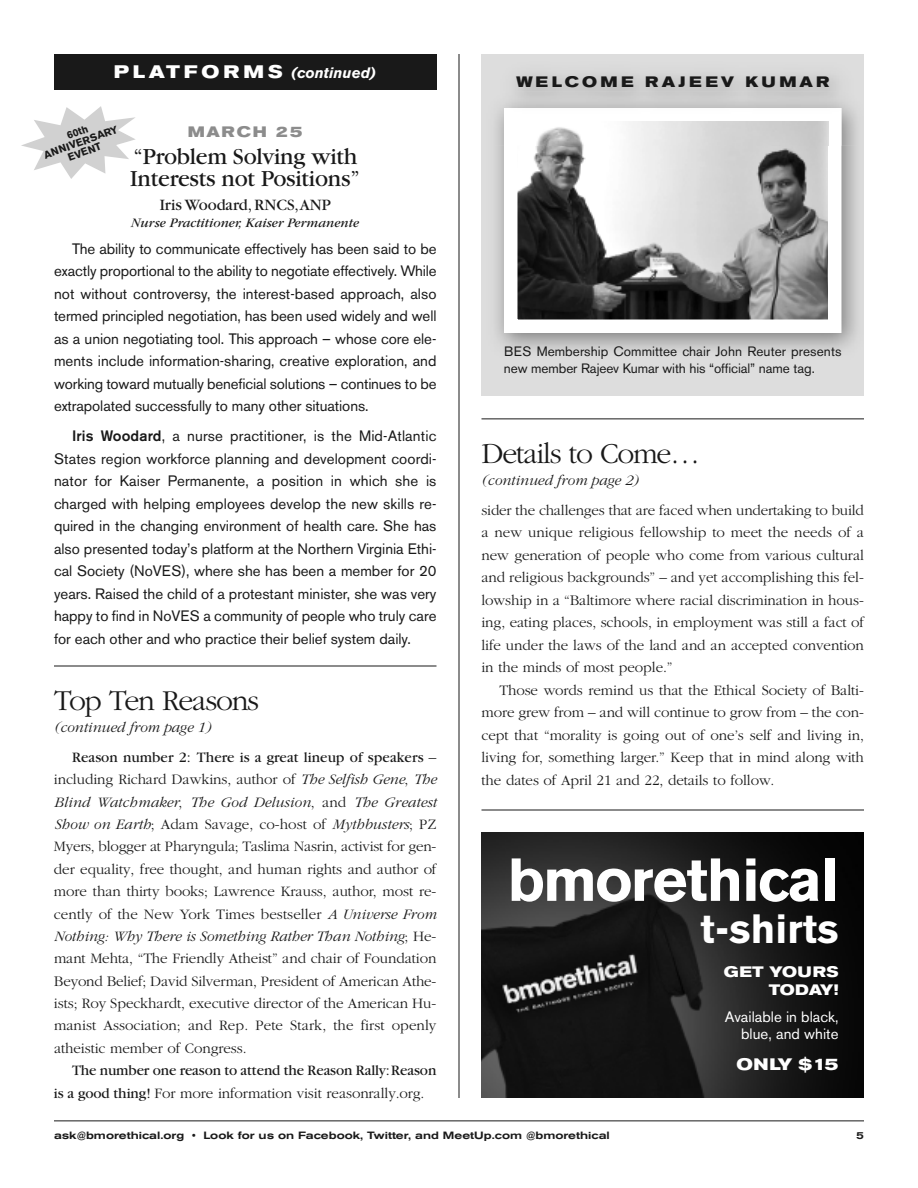
<style>
.page{position:relative;width:918px;height:1188px;background:#fff}
.page>*{position:absolute;margin:0;border:0;box-sizing:border-box;transform-origin:0 0}
.t1{font:700 60px "Akzidenz Grotesk BE";letter-spacing:-.015em;color:#fff}
.t2{font:700 40.5px "Akzidenz Grotesk BE";letter-spacing:.005em;color:#fff}
.t3{font:300 30px "Garamond";letter-spacing:-.04em;color:#191919}
.t4{font:24px/22.5px "Garamond";letter-spacing:-.01em;color:#191919}
.t5{font:16.5px "Garamond";color:#191919}
.t6{font:700 expanded 16.5px "Akzidenz Grotesk BE";letter-spacing:-.06em;color:#fff}
.t7{font:300 15px/22.4px "Garamond";letter-spacing:-.005em;color:#191919;text-align:justify}
.t8{font:15px/22.5px "Akzidenz Grotesk BE";letter-spacing:-.005em;color:#191919;text-align:justify}
.t9{font:15px/22.5px "Garamond";letter-spacing:-.005em;color:#191919}
.t10{font:italic 300 15px "Garamond";letter-spacing:-.005em;color:#191919}
.t11{font:15px/16.5px "Akzidenz Grotesk BE";letter-spacing:.005em;color:#fff;text-align:right}
.t12{font:italic 700 15px "Akzidenz Grotesk BE";color:#fff}
.t13{font:700 expanded 15px "Akzidenz Grotesk BE";letter-spacing:.22em;color:#191919}
.t14{font:700 expanded 15px/18px "Akzidenz Grotesk BE";letter-spacing:.025em;color:#fff;text-align:right}
.t15{font:700 expanded 15px "Akzidenz Grotesk BE";letter-spacing:.1em;color:#8c8c8c}
.t16{font:13.5px/16.5px "Akzidenz Grotesk BE";letter-spacing:.005em;color:#191919}
.t17{font:italic 13.5px "Garamond";color:#191919}
.t18{font:500 expanded 10.5px "Akzidenz Grotesk BE";color:#191919}
.t19{font:700 10.5px/10.5px "Akzidenz Grotesk BE";color:#191919;text-align:center}
.s1{font-style:normal;font-stretch:expanded;font-size:18px}
.s2{font-weight:500}
.s3{font-weight:400}
.s4{font-style:italic}
.s5{font-weight:300}
</style>
<div class="page">
<hr style="left:54px;top:1120px;width:810px;height:1px;background:#191919">
<img style="left:482px;top:832px;width:382px;height:266px">
<svg style="left:21px;top:106px;width:114px;height:73px"></svg>
<hr style="left:482px;top:418px;width:382px;height:1px;background:#191919">
<hr style="left:459px;top:54px;width:1px;height:1044px;background:#191919">
<div style="left:54px;top:54px;width:382px;height:36px;background:#191919"></div>
<hr style="left:54px;top:666px;width:382px;height:1px;background:#191919">
<div style="left:482px;top:54px;width:382px;height:342px;background:linear-gradient(to bottom,#d2d2d2,#ddd)"></div>
<img style="left:496px;top:146px;width:361px;height:204px">
<img style="left:519px;top:146px;width:307px;height:172px">
<div style="left:504px;top:108px;width:337px;height:225px;border:14px solid #fff"></div>
<img style="left:504px;top:108px;width:338px;height:38px">
<img style="left:518px;top:122px;width:310px;height:24px">
<hr style="left:482px;top:810px;width:382px;height:1px;background:#191919">
<p class="t12" style="left:114px;top:67px;width:264px"><span class="s1">P L AT F O R M S</span> (continued)</p>
<p class="t19" style="left:39px;top:141px;width:80px;rotate:-20deg">60th<br>ANNIVERSARY<br>EVENT</p>
<p class="t15" style="left:188px;top:126px;width:116px">MARCH 25</p>
<h3 class="t4" style="left:130px;top:147px;width:232px">“Problem Solving with<br>Interests not Positions”</h3>
<p class="t5" style="left:160px;top:199px;width:173px">Iris Woodard,RNCS,ANP</p>
<p class="t17" style="left:131px;top:218px;width:229px">Nurse Practitioner, Kaiser Permanente</p>
<p class="t8" style="left:54px;top:239px;width:384px;text-indent:18px">The ability to communicate effectively has been said to be exactly proportional to the ability to negotiate effectively. While not without controversy, the interest-based approach, also termed principled negotiation, has been used widely and well as a union negotiating tool. This approach – whose core ele&shy;ments include information-sharing, creative exploration, and working toward mutually beneficial solutions – continues to be extrapolated successfully to many other situations.</p>
<p class="t8" style="left:54px;top:426px;width:384px;text-indent:18px"><span class="s2">Iris Woodard</span>, a nurse practitioner, is the Mid-Atlantic States region workforce planning and development coordi&shy;nator for Kaiser Permanente, a position in which she is charged with helping employees develop the new skills re&shy;quired in the changing environment of health care. She has also presented today’s platform at the Northern Virginia Ethi&shy;cal Society (NoVES), where she has been a member for 20 years. Raised the child of a protestant minister, she was very happy to find in NoVES a community of people who truly care for each other and who practice their belief system daily.</p>
<h3 class="t3" style="left:54px;top:682px;width:207px">Top Ten Reasons</h3>
<p class="t10" style="left:54px;top:718px;width:158px">(continued from page 1)</p>
<p class="t7" style="left:54px;top:746px;width:384px;text-indent:18px"><span class="s3">Reason number 2: There is a great lineup of speakers</span> – including Richard Dawkins, author of <span class="s4">The Selfish Gene</span>, <span class="s4">The Blind Watchmaker</span>, <span class="s4">The God Delusion</span>, and <span class="s4">The Greatest Show on Earth</span>; Adam Savage, co-host of <span class="s4">Mythbusters</span>; PZ Myers, blogger at Pharyngula; Taslima Nasrin, activist for gen&shy;der equality, free thought, and human rights and author of more than thirty books; Lawrence Krauss, author, most re&shy;cently of the New York Times bestseller <span class="s4">A Universe From Nothing: Why There is Something Rather Than Nothing</span>; He&shy;mant Mehta, “The Friendly Atheist” and chair of Foundation Beyond Belief; David Silverman, President of American Athe&shy;ists; Roy Speckhardt, executive director of the American Hu&shy;manist Association; and Rep. Pete Stark, the first openly atheistic member of Congress.</p>
<p class="t9" style="left:54px;top:1061px;width:384px;text-indent:18px">The number one reason to attend the Reason Rally:Reason is a good thing! <span class="s5">For more information visit reasonrally.org.</span></p>
<p class="t13" style="left:516px;top:77px;width:314px">WELCOME RAJEEV KUMAR</p>
<p class="t16" style="left:504px;top:345px;width:339px">BES Membership Committee chair John Reuter presents new member Rajeev Kumar with his “official” name tag.</p>
<h3 class="t3" style="left:482px;top:435px;width:220px">Details to Come…</h3>
<p class="t10" style="left:482px;top:471px;width:158px">(continued from page 2)</p>
<p class="t7" style="left:481px;top:499px;width:384px">sider the challenges that are faced when undertaking to build a new unique religious fellowship to meet the needs of a new generation of people who come from various cultural and religious backgrounds” – and yet accomplishing this fel&shy;lowship in a “Baltimore where racial discrimination in hous&shy;ing, eating places, schools, in employment was still a fact of life under the laws of the land and an accepted convention in the minds of most people.”</p>
<p class="t7" style="left:481px;top:679px;width:384px;text-indent:18px">Those words remind us that the Ethical Society of Balti&shy;more grew from – and will continue to grow from – the con&shy;cept that “morality is going out of one’s self and living in, living for, something larger.” Keep that in mind along with the dates of April 21 and 22, details to follow.</p>
<h1 class="t1" style="left:508px;top:856px;width:332px">bmorethical</h1>
<h2 class="t2" style="left:700px;top:913px;width:140px">t-shirts</h2>
<p class="t14" style="left:724px;top:965px;width:116px">GET YOURS<br>TODAY!</p>
<p class="t11" style="left:725px;top:1010px;width:115px">Available in black, blue, and white</p>
<p class="t6" style="left:737px;top:1059px;width:103px">ONLY $15</p>
<p class="t18" style="left:54px;top:1131px;width:557px">ask@bmorethical.org • Look for us on Facebook, Twitter, and MeetUp.com @bmorethical</p>
<p class="t18" style="left:856px;top:1131px;width:9px">5</p>
</div>
